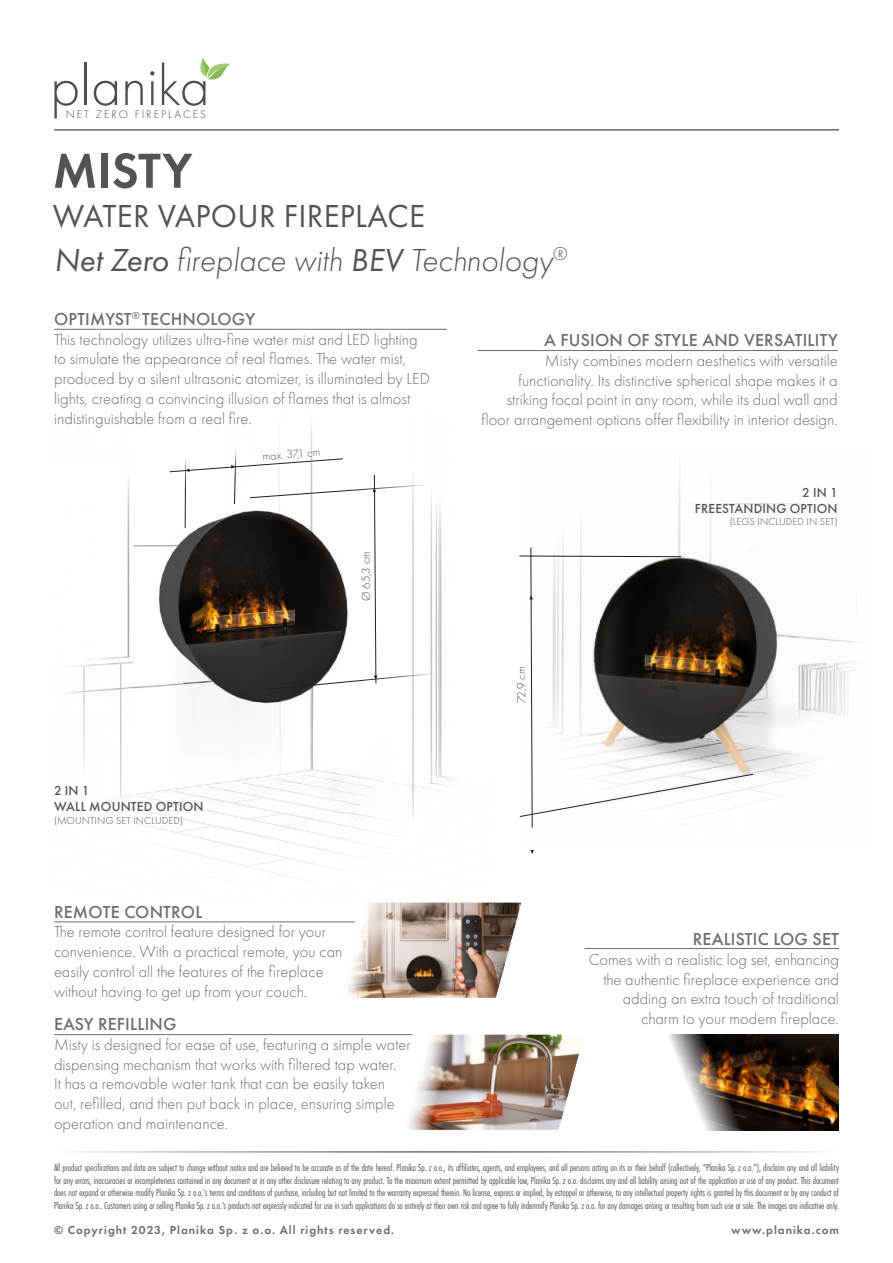
<style>
.page{position:relative;width:893px;height:1263px;background:#fff}
.page>*{position:absolute;margin:0;border:0;box-sizing:border-box;transform-origin:0 0}
.t1{font:300 58.35px "Futura PT";color:#4a4e4f}
.FIREPLACE{font:600 51px "Futura PT";color:#535353}
.t2{font:italic 300 33px "Futura PT";color:#535353}
.FIREPLACE-2{font:33px "Futura PT";letter-spacing:.01em;color:#535353}
.spis_treści_2{font:500 18px "Futura PT";letter-spacing:.01em;color:#6c6d70}
.t3{font:300 16.5px/19.8px "Futura PT";color:#6c6d70}
.FIREPLACE-3{font:500 13.5px "Futura PT";letter-spacing:.01em;color:#535353}
.t4{font:600 12px "Futura PT";letter-spacing:.08em;color:#6c6d70}
.t5{font:300 12px "Futura PT";letter-spacing:-.01em;color:#535353}
.t6{font:300 11.4px "Futura PT";letter-spacing:.175em;color:#4a4e4f}
.t7{font:10.5px/12.6px "Futura PT Cond";letter-spacing:-.01em;color:#535353;text-align:justify}
.FIREPLACE-4{font:300 10.5px "Futura PT";letter-spacing:.01em;color:#535353}
.s1{font-weight:400}
</style>
<div class="page">
<hr style="left:54px;top:1152px;width:785px;height:1px;background:#231f20">
<hr style="left:54px;top:130px;width:785px;height:1px;background:#231f20">
<svg style="left:200px;top:58px;width:30px;height:22px"></svg>
<img style="left:562px;top:470px;width:297px;height:332px">
<img style="left:63px;top:422px;width:394px;height:456px">
<svg style="left:169px;top:450px;width:266px;height:240px"></svg>
<svg style="left:519px;top:547px;width:235px;height:281px"></svg>
<hr style="left:54px;top:329px;width:393px;height:1px;background:#6c6d70">
<hr style="left:54px;top:922px;width:301px;height:1px;background:#6c6d70">
<hr style="left:477px;top:350px;width:361px;height:1px;background:#6c6d70">
<hr style="left:54px;top:1034px;width:358px;height:1px;background:#6c6d70">
<hr style="left:585px;top:948px;width:254px;height:1px;background:#6c6d70">
<img style="left:402px;top:1035px;width:181px;height:95px">
<img style="left:339px;top:902px;width:183px;height:96px">
<img style="left:669px;top:1034px;width:170px;height:96px">
<h1 class="t1" style="left:50px;top:53px;width:161px">planika</h1>
<p class="t6" style="left:66px;top:108px;width:142px">NET ZERO FIREPLACES</p>
<p class="FIREPLACE" style="left:53px;top:139px;width:141px">MISTY</p>
<p class="FIREPLACE-2" style="left:53px;top:197px;width:374px">WATER VAPOUR FIREPLACE</p>
<p class="t2" style="left:54px;top:241px;width:514px"><span class="s1">Net Zero</span> fireplace with <span class="s1">BEV</span> Technology<sup>®</sup></p>
<p class="spis_treści_2" style="left:54px;top:308px;width:202px">OPTIMYST<sup>®</sup> TECHNOLOGY</p>
<p class="t3" style="left:54px;top:329px;width:377px">This technology utilizes ultra-fine water mist and LED lighting to simulate the appearance of real flames. The water mist, produced by a silent ultrasonic atomizer, is illuminated by LED lights, creating a convincing illusion of flames that is almost indistinguishable from a real fire.</p>
<p class="spis_treści_2" style="left:544px;top:329px;width:295px">A FUSION OF STYLE AND VERSATILITY</p>
<p class="t3" style="left:481px;top:351px;width:358px;text-align:right">Misty combines modern aesthetics with versatile functionality. Its distinctive spherical shape makes it a striking focal point in any room, while its dual wall and floor arrangement options offer flexibility in interior design.</p>
<p class="t5" style="left:262px;top:450px;width:59px;rotate:-5deg">max. 37,1 cm</p>
<p class="t5" style="left:359px;top:601px;width:52px;rotate:-90deg">Ø 65,3 cm</p>
<p class="FIREPLACE-3" style="left:54px;top:782px;width:37px">2 IN 1</p>
<p class="FIREPLACE-3" style="left:54px;top:798px;width:151px">WALL MOUNTED OPTION</p>
<p class="FIREPLACE-4" style="left:54px;top:814px;width:130px">(MOUNTING SET INCLUDED)</p>
<p class="spis_treści_2" style="left:54px;top:901px;width:150px">REMOTE CONTROL</p>
<p class="t3" style="left:54px;top:922px;width:290px">The remote control feature designed for your convenience. With a practical remote, you can easily control all the features of the fireplace without having to get up from your couch.</p>
<p class="spis_treści_2" style="left:54px;top:1013px;width:124px">EASY REFILLING</p>
<p class="t3" style="left:54px;top:1034px;width:358px">Misty is designed for ease of use, featuring a simple water dispensing mechanism that works with filtered tap water.<br>It has a removable water tank that can be easily taken out, refilled, and then put back in place, ensuring simple operation and maintenance.</p>
<p class="t5" style="left:514px;top:703px;width:38px;rotate:-90deg">72,9 cm</p>
<p class="FIREPLACE-3" style="left:802px;top:484px;width:37px">2 IN 1</p>
<p class="FIREPLACE-3" style="left:695px;top:500px;width:144px">FREESTANDING OPTION</p>
<p class="FIREPLACE-4" style="left:730px;top:516px;width:109px">(LEGS INCLUDED IN SET)</p>
<p class="spis_treści_2" style="left:693px;top:928px;width:148px">REALISTIC LOG SET</p>
<p class="t3" style="left:589px;top:949px;width:252px;text-align:right">Comes with a realistic log set, enhancing the authentic fireplace experience and adding an extra touch of traditional charm to your modern fireplace.</p>
<p class="t7" style="left:54px;top:1161px;width:786px">All product specifications and data are subject to change without notice and are believed to be accurate as of the date hereof. Planika Sp. z o.o., its affiliates, agents, and employees, and all persons acting on its or their behalf (collectively, “Planika Sp. z o.o.”), disclaim any and all liability for any errors, inaccuracies or incompleteness contained in any document or in any other disclosure relating to any product. To the maximum extent permitted by applicable law, Planika Sp. z o.o. disclaims any and all liability arising out of the application or use of any product. This document does not expand or otherwise modify Planika Sp. z o.o.’s terms and conditions of purchase, including but not limited to the warranty expressed therein. No license, express or implied, by estoppel or otherwise, to any intellectual property rights is granted by this document or by any conduct of Planika Sp. z o.o.. Customers using or selling Planika Sp. z o.o.’s products not expressly indicated for use in such applications do so entirely at their own risk and agree to fully indemnify Planika Sp. z o.o. for any damages arising or resulting from such use or sale. The images are indicative only.</p>
<p class="t4" style="left:54px;top:1223px;width:342px">© Copyright 2023, Planika Sp. z o.o. All rights reserved.</p>
<p class="t4" style="left:731px;top:1223px;width:109px">www.planika.com</p>
</div>
